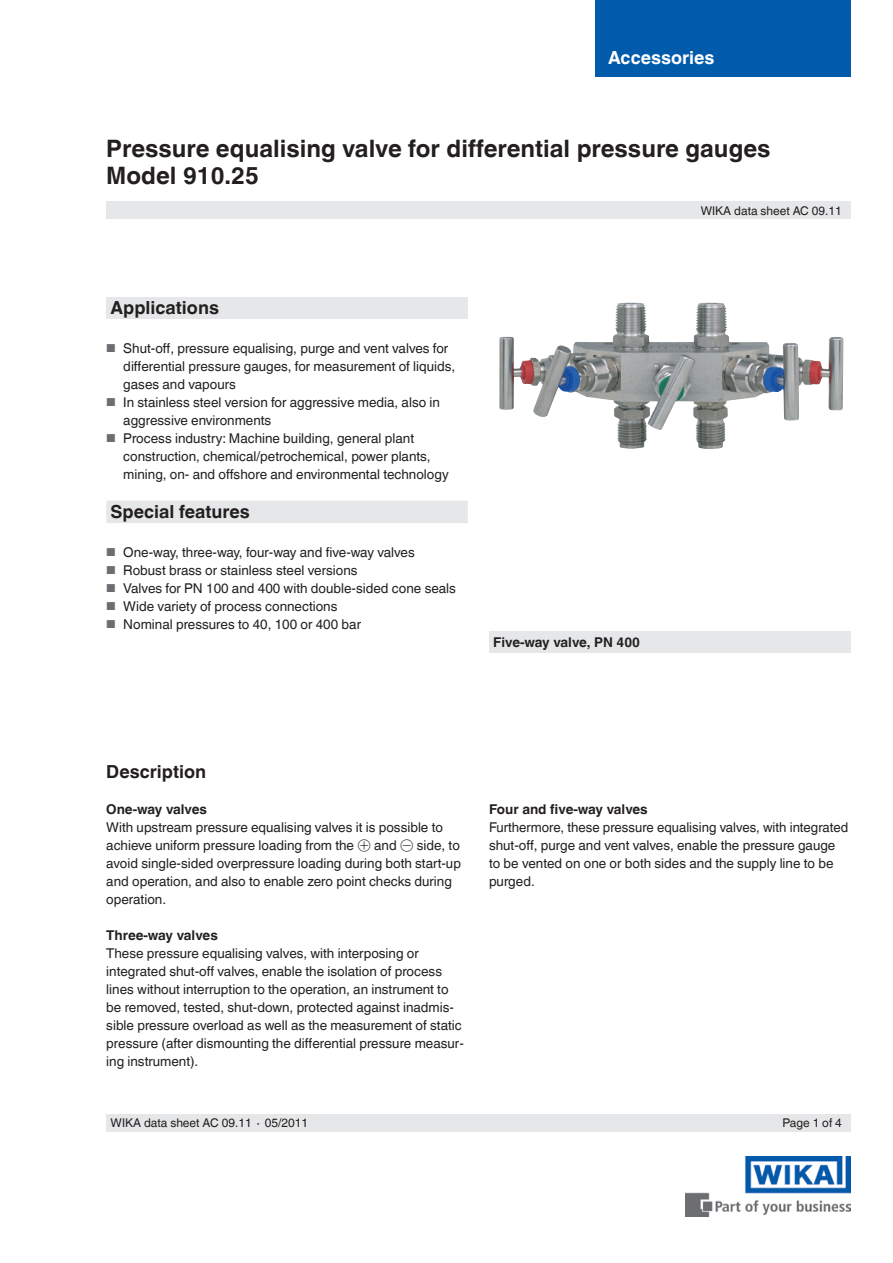
<style>
.page{position:relative;width:893px;height:1263px;background:#fff}
.page>*{position:absolute;margin:0;border:0;box-sizing:border-box;transform-origin:0 0}
.t1{font:700 24px/27px "Helvetica World";color:#231f20}
.t2{font:700 18px "Helvetica World";color:#231f20}
.t3{font:700 18px "Helvetica World";color:#fff}
.t4{font:13.5px/18px "Helvetica World";color:#231f20}
.t5{font:700 13.5px "Helvetica World";color:#231f20}
.t6{font:12px "Helvetica World";color:#231f20}
.s1{font-size:11.55px;color:#6c6d70}
.s2{font-family:"Wika"}
</style>
<div class="page">
<div style="left:106px;top:298px;width:362px;height:21px;background:#e6e7e9"></div>
<img style="left:685px;top:1157px;width:165px;height:59px">
<div style="left:106px;top:202px;width:744px;height:17px;background:#e6e7e9"></div>
<div style="left:106px;top:1114px;width:744px;height:17px;background:#e6e7e9"></div>
<img style="left:499px;top:303px;width:198px;height:146px">
<div style="left:489px;top:631px;width:361px;height:22px;background:#e6e7e9"></div>
<div style="left:106px;top:501px;width:362px;height:22px;background:#e6e7e9"></div>
<div style="left:595px;top:0;width:255px;height:77px;background:#015aaa"></div>
<h2 class="t3" style="left:608px;top:47px;width:108px">Accessories</h2>
<h1 class="t1" style="left:106px;top:135px;width:666px">Pressure equalising valve for differential pressure gauges<br>Model 910.25</h1>
<h2 class="t2" style="left:111px;top:297px;width:110px">Applications</h2>
<p class="t4" style="left:123px;top:339px;width:333px;text-indent:-17px"><span class="s1">■</span> Shut-off, pressure equalising, purge and vent valves for differential pressure gauges, for measurement of liquids, gases and vapours</p>
<p class="t4" style="left:123px;top:393px;width:318px;text-indent:-17px"><span class="s1">■</span> In stainless steel version for aggressive media, also in aggressive environments</p>
<p class="t4" style="left:123px;top:429px;width:327px;text-indent:-17px"><span class="s1">■</span> Process industry: Machine building, general plant construction, chemical/petrochemical, power plants, mining, on- and offshore and environmental technology</p>
<h2 class="t2" style="left:111px;top:501px;width:141px">Special features</h2>
<p class="t4" style="left:106px;top:543px;width:310px"><span class="s1">■</span> One-way, three-way, four-way and five-way valves</p>
<p class="t4" style="left:106px;top:561px;width:253px"><span class="s1">■</span> Robust brass or stainless steel versions</p>
<p class="t4" style="left:106px;top:579px;width:351px"><span class="s1">■</span> Valves for PN 100 and 400 with double-sided cone seals</p>
<p class="t4" style="left:106px;top:597px;width:233px"><span class="s1">■</span> Wide variety of process connections</p>
<p class="t4" style="left:106px;top:615px;width:256px"><span class="s1">■</span> Nominal pressures to 40, 100 or 400 bar</p>
<p class="t5" style="left:493px;top:634px;width:148px">Five-way valve, PN 400</p>
<p class="t6" style="left:701px;top:204px;width:143px">WIKA data sheet AC 09.11</p>
<h2 class="t2" style="left:106px;top:762px;width:101px">Description</h2>
<p class="t5" style="left:106px;top:802px;width:102px">One-way valves</p>
<p class="t4" style="left:106px;top:819px;width:356px">With upstream pressure equalising valves it is possible to achieve uniform pressure loading from the <span class="s2">j</span> and <span class="s2">i</span> side, to avoid single-sided overpressure loading during both start-up and operation, and also to enable zero point checks during operation.</p>
<p class="t5" style="left:106px;top:928px;width:113px">Three-way valves</p>
<p class="t4" style="left:106px;top:945px;width:359px">These pressure equalising valves, with interposing or integrated shut-off valves, enable the isolation of process lines without interruption to the operation, an instrument to be removed, tested, shut-down, protected against inadmis&shy;sible pressure overload as well as the measurement of static pressure (after dismounting the differential pressure measur&shy;ing instrument).</p>
<p class="t5" style="left:489px;top:802px;width:160px">Four and five-way valves</p>
<p class="t4" style="left:489px;top:819px;width:361px">Furthermore, these pressure equalising valves, with integrated shut-off, purge and vent valves, enable the pressure gauge to be vented on one or both sides and the supply line to be purged.</p>
<p class="t6" style="left:111px;top:1116px;width:199px">WIKA data sheet AC 09.11 ∙ 05/2011</p>
<p class="t6" style="left:782px;top:1116px;width:61px">Page 1 of 4</p>
</div>
